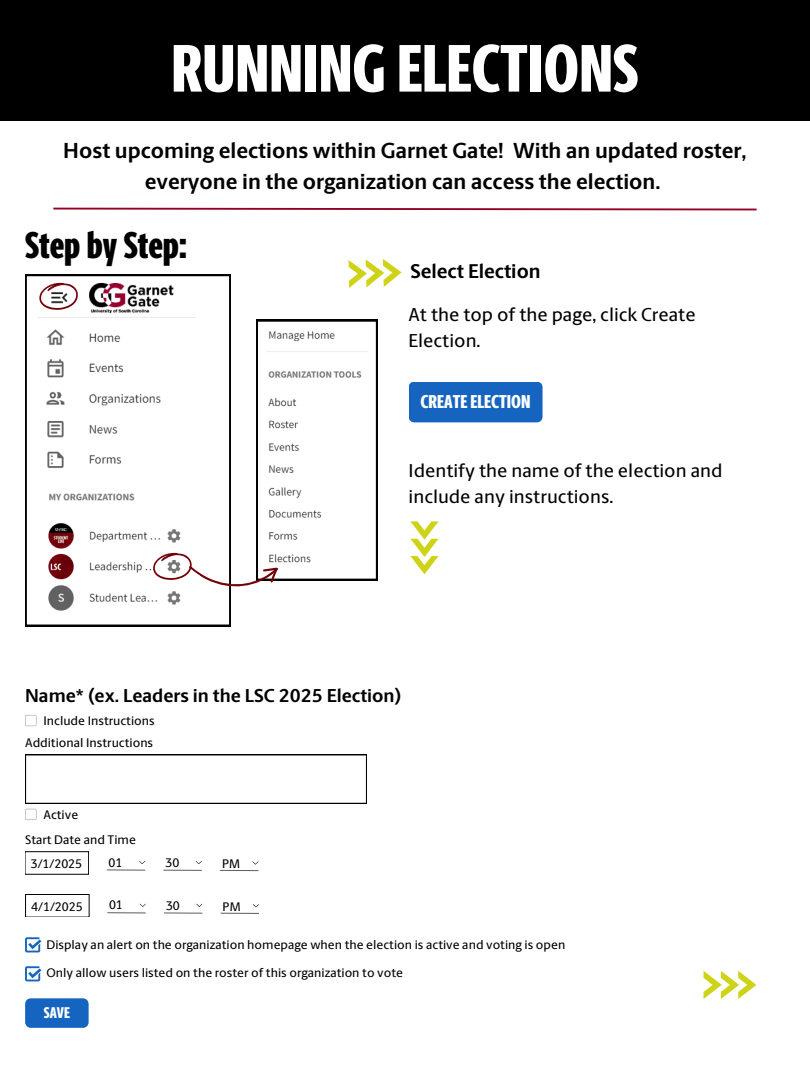
<style>
.page{position:relative;width:810px;height:1080px;background:#fff}
.page>*{position:absolute;margin:0;border:0;box-sizing:border-box;transform-origin:0 0}
.t1{font:800 67.5px "Berlingske Sans X Cn";color:#fff}
.t2{font:800 37.5px "Berlingske Sans X Cn";color:#000}
.t3{font:700 21.88px/30.5px "Berlingske Sans";color:#030202;text-align:center}
.t4{font:700 20px "Berlingske Sans";color:#000}
.t5{font:500 18.75px/26.2px "Berlingske Sans";color:#000}
.t6{font:700 18.75px "Berlingske Sans";color:#000}
.t7{font:800 18.75px "Berlingske Sans X Cn";color:#fff}
.t8{font:800 15.62px "Berlingske Sans X Cn";color:#fff}
.t9{font:500 12.5px "Berlingske Sans";color:#000}
</style>
<div class="page">
<div style="left:0;top:0;width:810px;height:120px;background:#000"></div>
<svg style="left:25px;top:274px;width:206px;height:352px"></svg>
<svg style="left:348px;top:259px;width:54px;height:29px"></svg>
<div style="left:409px;top:382px;width:134px;height:40px;background:#1565c0"></div>
<svg style="left:410px;top:521px;width:29px;height:53px"></svg>
<svg style="left:25px;top:715px;width:11px;height:11px"></svg>
<svg style="left:25px;top:998px;width:64px;height:30px;background:#1e6ac2"></svg>
<svg style="left:25px;top:755px;width:342px;height:65px"></svg>
<svg style="left:25px;top:852px;width:64px;height:22px"></svg>
<svg style="left:107px;top:861px;width:39px;height:10px"></svg>
<svg style="left:163px;top:870px;width:39px;height:1px"></svg>
<svg style="left:220px;top:861px;width:39px;height:10px"></svg>
<svg style="left:25px;top:966px;width:16px;height:15px"></svg>
<svg style="left:25px;top:937px;width:16px;height:15px"></svg>
<svg style="left:26px;top:894px;width:63px;height:23px"></svg>
<svg style="left:107px;top:904px;width:39px;height:9px"></svg>
<svg style="left:164px;top:904px;width:39px;height:10px"></svg>
<svg style="left:220px;top:913px;width:39px;height:1px"></svg>
<svg style="left:704px;top:971px;width:52px;height:28px"></svg>
<svg style="left:53px;top:207px;width:704px;height:4px"></svg>
<svg style="left:39px;top:283px;width:39px;height:27px"></svg>
<svg style="left:153px;top:320px;width:225px;height:291px"></svg>
<h1 class="t1" style="left:171px;top:27px;width:469px">RUNNING ELECTIONS</h1>
<p class="t3" style="left:63px;top:138px;width:685px">Host upcoming elections within Garnet Gate! With an updated roster, everyone in the organization can access the election.</p>
<p class="t2" style="left:25px;top:222px;width:163px">Step by Step:</p>
<p class="t4" style="left:410px;top:263px;width:132px">Select Election</p>
<p class="t5" style="left:409px;top:303px;width:289px">At the top of the page, click Create<br>Election.</p>
<p class="t7" style="left:421px;top:391px;width:111px">CREATE ELECTION</p>
<p class="t5" style="left:409px;top:459px;width:315px">Identify the name of the election and include any instructions.</p>
<h5 class="t6" style="left:25px;top:688px;width:378px">Name* (ex. Leaders in the LSC 2025 Election)</h5>
<h4 class="t9" style="left:44px;top:716px;width:113px">Include Instructions</h4>
<h5 class="t9" style="left:25px;top:738px;width:130px">Additional Instructions</h5>
<p class="t9" style="left:44px;top:810px;width:36px">Active</p>
<p class="t9" style="left:25px;top:835px;width:112px">Start Date and Time</p>
<p class="t9" style="left:31px;top:858px;width:53px">3/1/2025</p>
<p class="t9" style="left:108px;top:857px;width:15px">01</p>
<p class="t9" style="left:165px;top:858px;width:15px">30</p>
<p class="t9" style="left:222px;top:859px;width:20px">PM</p>
<p class="t9" style="left:31px;top:901px;width:53px">4/1/2025</p>
<p class="t9" style="left:109px;top:900px;width:15px">01</p>
<p class="t9" style="left:166px;top:901px;width:15px">30</p>
<p class="t9" style="left:223px;top:901px;width:20px">PM</p>
<p class="t9" style="left:46px;top:940px;width:520px">Display an alert on the organization homepage when the election is active and voting is open</p>
<h5 class="t9" style="left:46px;top:967px;width:358px">Only allow users listed on the roster of this organization to vote</h5>
<h3 class="t8" style="left:44px;top:1003px;width:27px">SAVE</h3>
</div>
